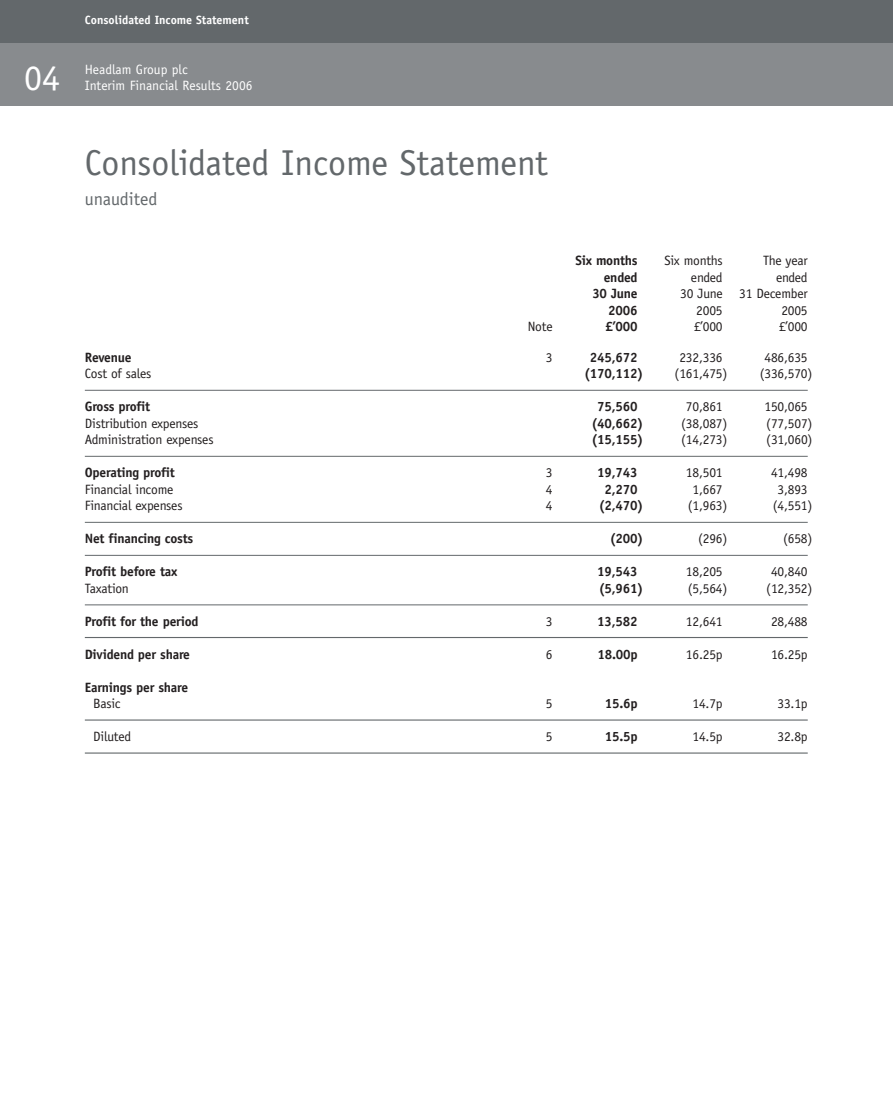
<style>
.page{position:relative;width:893px;height:1106px;background:#fff}
.page>*{position:absolute;margin:0;border:0;box-sizing:border-box;transform-origin:0 0}
.t1{font:36px "Officina Sans";color:#63686b}
.t2{font:36px "Officina Sans";color:#fff}
.t3{font:18px "Officina Sans";color:#63686b}
.t4{font:13.5px "Officina Sans";letter-spacing:-.015em;color:#231f20}
.t5{font:700 13.5px "Officina Sans";letter-spacing:-.015em;color:#231f20}
.t6{font:13.5px/16.2px "Officina Sans";color:#fff}
.t7{font:700 12px "Officina Sans";color:#fff}
</style>
<div class="page">
<div style="left:0;top:43px;width:893px;height:63px;background:#888b8e"></div>
<hr style="left:85px;top:390px;width:723px;height:1px;background:#63686b">
<hr style="left:85px;top:456px;width:723px;height:1px;background:#63686b">
<hr style="left:85px;top:522px;width:723px;height:1px;background:#63686b">
<hr style="left:85px;top:555px;width:723px;height:1px;background:#63686b">
<hr style="left:85px;top:604px;width:723px;height:1px;background:#63686b">
<hr style="left:85px;top:637px;width:723px;height:1px;background:#63686b">
<hr style="left:85px;top:719px;width:723px;height:1px;background:#63686b">
<hr style="left:85px;top:752px;width:723px;height:1px;background:#63686b">
<div style="left:0;top:0;width:893px;height:43px;background:#63686b"></div>
<h1 class="t2" style="left:24px;top:64px;width:37px">04</h1>
<p class="t7" style="left:85px;top:16px;width:165px">Consolidated Income Statement</p>
<p class="t6" style="left:85px;top:62px;width:169px">Headlam Group plc<br>Interim Financial Results 2006</p>
<h1 class="t1" style="left:85px;top:149px;width:464px">Consolidated Income Statement</h1>
<h2 class="t3" style="left:85px;top:192px;width:74px">unaudited</h2>
<p class="t5" style="left:575px;top:255px;width:64px">Six months</p>
<p class="t4" style="left:664px;top:255px;width:60px">Six months</p>
<p class="t4" style="left:763px;top:255px;width:46px">The year</p>
<p class="t5" style="left:604px;top:272px;width:35px">ended</p>
<p class="t4" style="left:691px;top:272px;width:33px">ended</p>
<p class="t4" style="left:776px;top:272px;width:33px">ended</p>
<p class="t5" style="left:592px;top:288px;width:47px">30 June</p>
<p class="t4" style="left:680px;top:288px;width:129px">30 June 31 December</p>
<p class="t5" style="left:608px;top:305px;width:31px">2006</p>
<p class="t4" style="left:696px;top:305px;width:28px">2005</p>
<p class="t4" style="left:781px;top:305px;width:28px">2005</p>
<p class="t4" style="left:528px;top:321px;width:26px">Note</p>
<p class="t5" style="left:605px;top:321px;width:34px">£’000</p>
<p class="t4" style="left:694px;top:321px;width:30px">£’000</p>
<p class="t4" style="left:779px;top:321px;width:30px">£’000</p>
<p class="t5" style="left:85px;top:352px;width:48px">Revenue</p>
<p class="t4" style="left:546px;top:352px;width:8px">3</p>
<p class="t5" style="left:590px;top:352px;width:49px">245,672</p>
<p class="t4" style="left:679px;top:352px;width:45px">232,336</p>
<p class="t4" style="left:764px;top:352px;width:45px">486,635</p>
<p class="t4" style="left:85px;top:368px;width:68px">Cost of sales</p>
<p class="t5" style="left:584px;top:368px;width:61px">(170,112)</p>
<p class="t4" style="left:675px;top:368px;width:54px">(161,475)</p>
<p class="t4" style="left:760px;top:368px;width:54px">(336,570)</p>
<p class="t5" style="left:85px;top:401px;width:67px">Gross profit</p>
<p class="t5" style="left:597px;top:401px;width:42px">75,560</p>
<p class="t4" style="left:686px;top:401px;width:38px">70,861</p>
<p class="t4" style="left:764px;top:401px;width:45px">150,065</p>
<p class="t4" style="left:85px;top:418px;width:115px">Distribution expenses</p>
<p class="t5" style="left:591px;top:418px;width:53px">(40,662)</p>
<p class="t4" style="left:681px;top:418px;width:48px">(38,087)</p>
<p class="t4" style="left:766px;top:418px;width:48px">(77,507)</p>
<p class="t4" style="left:85px;top:434px;width:130px">Administration expenses</p>
<p class="t5" style="left:591px;top:434px;width:53px">(15,155)</p>
<p class="t4" style="left:681px;top:434px;width:48px">(14,273)</p>
<p class="t4" style="left:766px;top:434px;width:48px">(31,060)</p>
<p class="t5" style="left:85px;top:467px;width:92px">Operating profit</p>
<p class="t4" style="left:546px;top:467px;width:8px">3</p>
<p class="t5" style="left:597px;top:467px;width:42px">19,743</p>
<p class="t4" style="left:686px;top:467px;width:38px">18,501</p>
<p class="t4" style="left:771px;top:467px;width:38px">41,498</p>
<p class="t4" style="left:85px;top:484px;width:90px">Financial income</p>
<p class="t4" style="left:546px;top:484px;width:8px">4</p>
<p class="t5" style="left:604px;top:484px;width:35px">2,270</p>
<p class="t4" style="left:692px;top:484px;width:32px">1,667</p>
<p class="t4" style="left:777px;top:484px;width:32px">3,893</p>
<p class="t4" style="left:85px;top:500px;width:99px">Financial expenses</p>
<p class="t4" style="left:546px;top:500px;width:8px">4</p>
<p class="t5" style="left:599px;top:500px;width:46px">(2,470)</p>
<p class="t4" style="left:688px;top:500px;width:41px">(1,963)</p>
<p class="t4" style="left:773px;top:500px;width:41px">(4,551)</p>
<p class="t5" style="left:85px;top:533px;width:110px">Net financing costs</p>
<p class="t5" style="left:610px;top:533px;width:35px">(200)</p>
<p class="t4" style="left:698px;top:533px;width:31px">(296)</p>
<p class="t4" style="left:783px;top:533px;width:31px">(658)</p>
<p class="t5" style="left:85px;top:566px;width:94px">Profit before tax</p>
<p class="t5" style="left:597px;top:566px;width:42px">19,543</p>
<p class="t4" style="left:686px;top:566px;width:38px">18,205</p>
<p class="t4" style="left:771px;top:566px;width:38px">40,840</p>
<p class="t4" style="left:85px;top:583px;width:46px">Taxation</p>
<p class="t5" style="left:599px;top:583px;width:46px">(5,961)</p>
<p class="t4" style="left:688px;top:583px;width:41px">(5,564)</p>
<p class="t4" style="left:766px;top:583px;width:48px">(12,352)</p>
<p class="t5" style="left:85px;top:616px;width:115px">Profit for the period</p>
<p class="t4" style="left:546px;top:616px;width:8px">3</p>
<p class="t5" style="left:597px;top:616px;width:42px">13,582</p>
<p class="t4" style="left:686px;top:616px;width:38px">12,641</p>
<p class="t4" style="left:771px;top:616px;width:38px">28,488</p>
<p class="t5" style="left:85px;top:649px;width:107px">Dividend per share</p>
<p class="t4" style="left:546px;top:649px;width:8px">6</p>
<p class="t5" style="left:597px;top:649px;width:42px">18.00p</p>
<p class="t4" style="left:686px;top:649px;width:38px">16.25p</p>
<p class="t4" style="left:771px;top:649px;width:38px">16.25p</p>
<p class="t5" style="left:85px;top:682px;width:105px">Earnings per share</p>
<p class="t4" style="left:93px;top:698px;width:29px">Basic</p>
<p class="t4" style="left:546px;top:698px;width:8px">5</p>
<p class="t5" style="left:605px;top:698px;width:34px">15.6p</p>
<p class="t4" style="left:692px;top:698px;width:32px">14.7p</p>
<p class="t4" style="left:777px;top:698px;width:32px">33.1p</p>
<p class="t4" style="left:93px;top:731px;width:40px">Diluted</p>
<p class="t4" style="left:546px;top:731px;width:8px">5</p>
<p class="t5" style="left:605px;top:731px;width:34px">15.5p</p>
<p class="t4" style="left:692px;top:731px;width:32px">14.5p</p>
<p class="t4" style="left:777px;top:731px;width:32px">32.8p</p>
</div>
